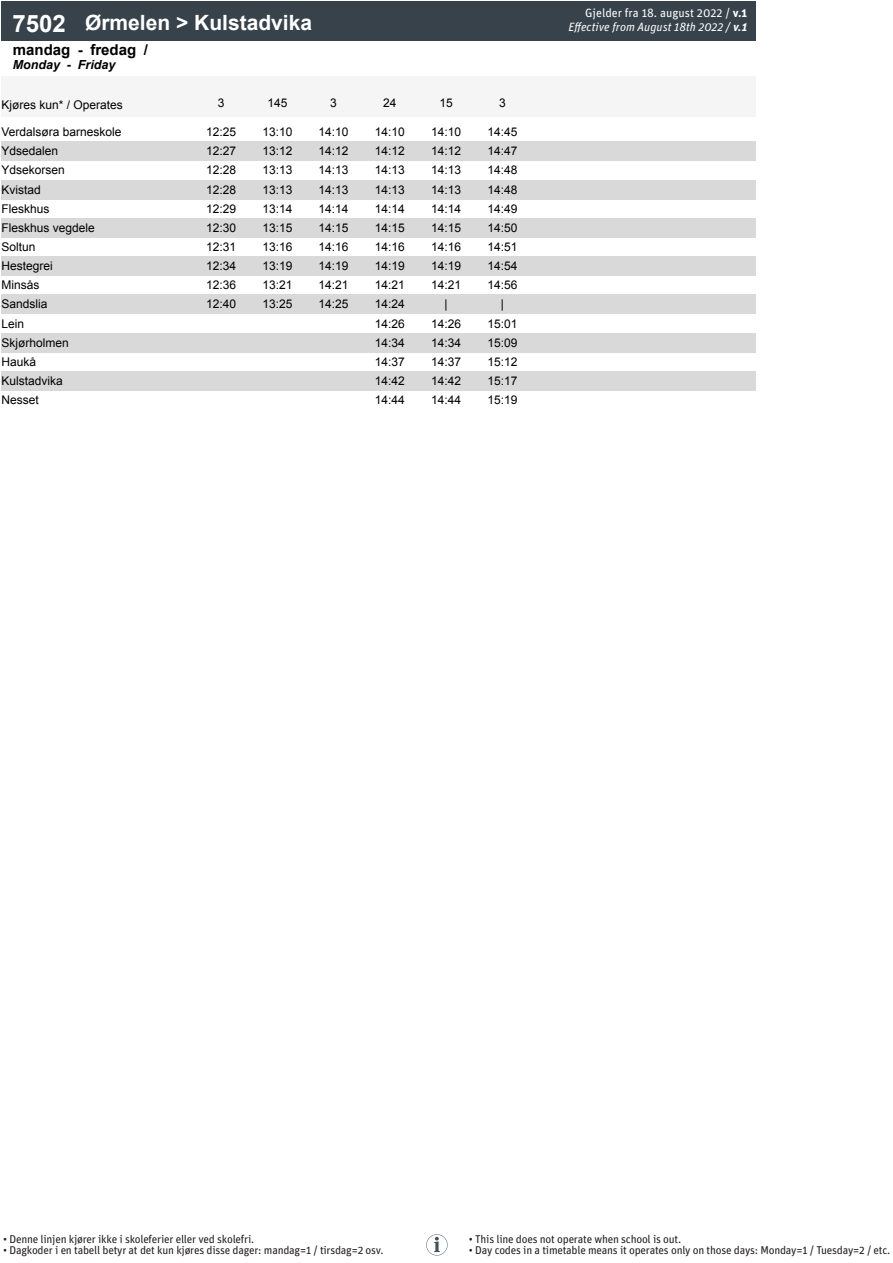
<style>
.page{position:relative;width:893px;height:1263px;background:#fff}
.page>*{position:absolute;margin:0;border:0;box-sizing:border-box;transform-origin:0 0}
.t1{font:700 21px "Arial";color:#fff}
.t2{font:700 15px "Arial";color:#000}
.t3{font:italic 700 12.45px "Arial";color:#000}
.t4{font:12px "Arial";color:#000}
.t5{font:italic 12px/14.4px "Unit Pro";color:#fff;text-align:right}
.t6{font:11.25px "Unit Pro";letter-spacing:-.02em;color:#231f20}
.s1{font-size:24px}
.s2{font-style:normal}
.s3{font-weight:700;font-style:normal}
.s4{font-weight:700}
</style>
<div class="page">
<div style="left:2px;top:77px;width:191px;height:40px;background:#f5f5f5"></div>
<div style="left:193px;top:77px;width:56px;height:40px;background:#f5f5f5"></div>
<div style="left:249px;top:77px;width:56px;height:40px;background:#f5f5f5"></div>
<div style="left:305px;top:77px;width:57px;height:40px;background:#f5f5f5"></div>
<div style="left:362px;top:77px;width:56px;height:40px;background:#f5f5f5"></div>
<div style="left:418px;top:77px;width:56px;height:40px;background:#f5f5f5"></div>
<div style="left:474px;top:77px;width:57px;height:40px;background:#f5f5f5"></div>
<div style="left:531px;top:77px;width:56px;height:40px;background:#f5f5f5"></div>
<div style="left:587px;top:77px;width:56px;height:40px;background:#f5f5f5"></div>
<div style="left:643px;top:77px;width:56px;height:40px;background:#f5f5f5"></div>
<div style="left:699px;top:77px;width:57px;height:40px;background:#f5f5f5"></div>
<div style="left:2px;top:1px;width:75px;height:40px;background:#37424a"></div>
<div style="left:77px;top:1px;width:679px;height:40px;background:#37424a"></div>
<div style="left:2px;top:142px;width:754px;height:19px;background:#d9d9d9"></div>
<div style="left:2px;top:180px;width:754px;height:19px;background:#d9d9d9"></div>
<div style="left:2px;top:218px;width:754px;height:19px;background:#d9d9d9"></div>
<div style="left:2px;top:257px;width:754px;height:19px;background:#d9d9d9"></div>
<div style="left:2px;top:295px;width:754px;height:19px;background:#d9d9d9"></div>
<div style="left:2px;top:333px;width:754px;height:19px;background:#d9d9d9"></div>
<div style="left:2px;top:371px;width:754px;height:20px;background:#d9d9d9"></div>
<svg style="left:426px;top:1234px;width:22px;height:21px"></svg>
<p class="t1" style="left:13px;top:8px;width:301px"><span class="s1">7502</span> Ørmelen &gt; Kulstadvika</p>
<p class="t2" style="left:13px;top:39px;width:137px">mandag - fredag /</p>
<p class="t3" style="left:13px;top:56px;width:104px">Monday - Friday</p>
<p class="t4" style="left:2px;top:97px;width:123px">Kjøres kun* / Operates</p>
<p class="t4" style="left:218px;top:94px;width:8px">3</p>
<p class="t4" style="left:267px;top:94px;width:22px">145</p>
<p class="t4" style="left:330px;top:94px;width:8px">3</p>
<p class="t4" style="left:383px;top:94px;width:15px">24</p>
<p class="t4" style="left:439px;top:94px;width:15px">15</p>
<p class="t4" style="left:499px;top:94px;width:8px">3</p>
<p class="t4" style="left:2px;top:124px;width:122px">Verdalsøra barneskole</p>
<p class="t4" style="left:206px;top:124px;width:32px">12:25</p>
<p class="t4" style="left:262px;top:124px;width:32px">13:10</p>
<p class="t4" style="left:319px;top:124px;width:32px">14:10</p>
<p class="t4" style="left:375px;top:124px;width:32px">14:10</p>
<p class="t4" style="left:431px;top:124px;width:32px">14:10</p>
<p class="t4" style="left:487px;top:124px;width:32px">14:45</p>
<p class="t4" style="left:2px;top:143px;width:58px">Ydsedalen</p>
<p class="t4" style="left:206px;top:143px;width:32px">12:27</p>
<p class="t4" style="left:262px;top:143px;width:32px">13:12</p>
<p class="t4" style="left:319px;top:143px;width:32px">14:12</p>
<p class="t4" style="left:375px;top:143px;width:32px">14:12</p>
<p class="t4" style="left:431px;top:143px;width:32px">14:12</p>
<p class="t4" style="left:487px;top:143px;width:32px">14:47</p>
<p class="t4" style="left:2px;top:162px;width:65px">Ydsekorsen</p>
<p class="t4" style="left:206px;top:162px;width:32px">12:28</p>
<p class="t4" style="left:262px;top:162px;width:32px">13:13</p>
<p class="t4" style="left:319px;top:162px;width:32px">14:13</p>
<p class="t4" style="left:375px;top:162px;width:32px">14:13</p>
<p class="t4" style="left:431px;top:162px;width:32px">14:13</p>
<p class="t4" style="left:487px;top:162px;width:32px">14:48</p>
<p class="t4" style="left:2px;top:181px;width:41px">Kvistad</p>
<p class="t4" style="left:206px;top:181px;width:32px">12:28</p>
<p class="t4" style="left:262px;top:181px;width:32px">13:13</p>
<p class="t4" style="left:319px;top:181px;width:32px">14:13</p>
<p class="t4" style="left:375px;top:181px;width:32px">14:13</p>
<p class="t4" style="left:431px;top:181px;width:32px">14:13</p>
<p class="t4" style="left:487px;top:181px;width:32px">14:48</p>
<p class="t4" style="left:2px;top:200px;width:50px">Fleskhus</p>
<p class="t4" style="left:206px;top:200px;width:32px">12:29</p>
<p class="t4" style="left:262px;top:200px;width:32px">13:14</p>
<p class="t4" style="left:319px;top:200px;width:32px">14:14</p>
<p class="t4" style="left:375px;top:200px;width:32px">14:14</p>
<p class="t4" style="left:431px;top:200px;width:32px">14:14</p>
<p class="t4" style="left:487px;top:200px;width:32px">14:49</p>
<p class="t4" style="left:2px;top:219px;width:95px">Fleskhus vegdele</p>
<p class="t4" style="left:206px;top:219px;width:32px">12:30</p>
<p class="t4" style="left:262px;top:219px;width:32px">13:15</p>
<p class="t4" style="left:319px;top:219px;width:32px">14:15</p>
<p class="t4" style="left:375px;top:219px;width:32px">14:15</p>
<p class="t4" style="left:431px;top:219px;width:32px">14:15</p>
<p class="t4" style="left:487px;top:219px;width:32px">14:50</p>
<p class="t4" style="left:2px;top:239px;width:36px">Soltun</p>
<p class="t4" style="left:206px;top:239px;width:32px">12:31</p>
<p class="t4" style="left:262px;top:239px;width:32px">13:16</p>
<p class="t4" style="left:319px;top:239px;width:32px">14:16</p>
<p class="t4" style="left:375px;top:239px;width:32px">14:16</p>
<p class="t4" style="left:431px;top:239px;width:32px">14:16</p>
<p class="t4" style="left:487px;top:239px;width:32px">14:51</p>
<p class="t4" style="left:2px;top:258px;width:53px">Hestegrei</p>
<p class="t4" style="left:206px;top:258px;width:32px">12:34</p>
<p class="t4" style="left:262px;top:258px;width:32px">13:19</p>
<p class="t4" style="left:319px;top:258px;width:32px">14:19</p>
<p class="t4" style="left:375px;top:258px;width:32px">14:19</p>
<p class="t4" style="left:431px;top:258px;width:32px">14:19</p>
<p class="t4" style="left:487px;top:258px;width:32px">14:54</p>
<p class="t4" style="left:2px;top:277px;width:39px">Minsås</p>
<p class="t4" style="left:206px;top:277px;width:32px">12:36</p>
<p class="t4" style="left:262px;top:277px;width:32px">13:21</p>
<p class="t4" style="left:319px;top:277px;width:32px">14:21</p>
<p class="t4" style="left:375px;top:277px;width:32px">14:21</p>
<p class="t4" style="left:431px;top:277px;width:32px">14:21</p>
<p class="t4" style="left:487px;top:277px;width:32px">14:56</p>
<p class="t4" style="left:2px;top:296px;width:48px">Sandslia</p>
<p class="t4" style="left:206px;top:296px;width:32px">12:40</p>
<p class="t4" style="left:262px;top:296px;width:32px">13:25</p>
<p class="t4" style="left:319px;top:296px;width:32px">14:25</p>
<p class="t4" style="left:375px;top:296px;width:32px">14:24</p>
<p class="t4" style="left:445px;top:296px;width:5px">|</p>
<p class="t4" style="left:501px;top:296px;width:5px">|</p>
<p class="t4" style="left:2px;top:315px;width:24px">Lein</p>
<p class="t4" style="left:375px;top:315px;width:32px">14:26</p>
<p class="t4" style="left:431px;top:315px;width:32px">14:26</p>
<p class="t4" style="left:487px;top:315px;width:32px">15:01</p>
<p class="t4" style="left:2px;top:334px;width:69px">Skjørholmen</p>
<p class="t4" style="left:375px;top:334px;width:32px">14:34</p>
<p class="t4" style="left:431px;top:334px;width:32px">14:34</p>
<p class="t4" style="left:487px;top:334px;width:32px">15:09</p>
<p class="t4" style="left:2px;top:353px;width:36px">Haukå</p>
<p class="t4" style="left:375px;top:353px;width:32px">14:37</p>
<p class="t4" style="left:431px;top:353px;width:32px">14:37</p>
<p class="t4" style="left:487px;top:353px;width:32px">15:12</p>
<p class="t4" style="left:2px;top:372px;width:63px">Kulstadvika</p>
<p class="t4" style="left:375px;top:372px;width:32px">14:42</p>
<p class="t4" style="left:431px;top:372px;width:32px">14:42</p>
<p class="t4" style="left:487px;top:372px;width:32px">15:17</p>
<p class="t4" style="left:2px;top:392px;width:39px">Nesset</p>
<p class="t4" style="left:375px;top:392px;width:32px">14:44</p>
<p class="t4" style="left:431px;top:392px;width:32px">14:44</p>
<p class="t4" style="left:487px;top:392px;width:32px">15:19</p>
<p class="t5" style="left:569px;top:5px;width:180px"><span class="s2">Gjelder fra 18. august 2022 /</span> <span class="s3">v.1<br></span>Effective from August 18th 2022 / <span class="s4">v.1</span></p>
<p class="t6" style="left:3px;top:1231px;width:253px">• Denne linjen kjører ikke i skoleferier eller ved skolefri.</p>
<p class="t6" style="left:3px;top:1243px;width:382px">• Dagkoder i en tabell betyr at det kun kjøres disse dager: mandag=1 / tirsdag=2 osv.</p>
<p class="t6" style="left:469px;top:1231px;width:214px">• This line does not operate when school is out.</p>
<p class="t6" style="left:469px;top:1243px;width:423px">• Day codes in a timetable means it operates only on those days: Monday=1 / Tuesday=2 / etc.</p>
</div>
